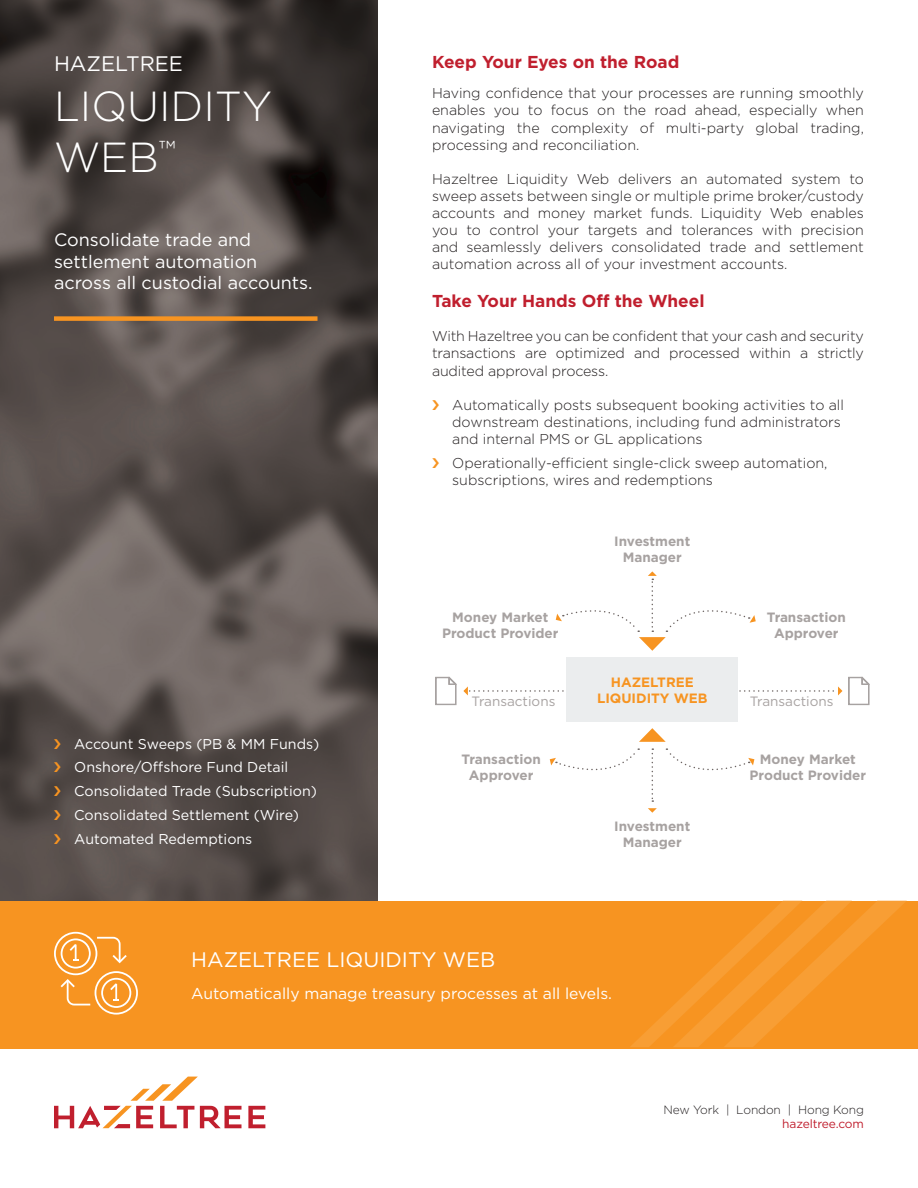
<style>
.page{position:relative;width:918px;height:1188px;background:#fff}
.page>*{position:absolute;margin:0;border:0;box-sizing:border-box;transform-origin:0 0}
.t1{font:300 42px/50.4px "Gotham";color:#fff}
.t2{font:21px "Gotham";color:#fff}
.t3{font:18px/21.6px "Gotham";color:#fff}
.t4{font:700 17.25px "Gotham";color:#c01f2e}
.t5{font:15.75px "Gotham";color:#fff}
.t6{font:300 14.25px/17.1px "Gotham";color:#231f20;text-align:justify}
.t7{font:14.25px/23.9px "Gotham";color:#fff}
.t8{font:700 13.5px/16.2px "Gotham";color:#a7a2a1;text-align:center}
.t9{font:13.5px "Gotham";color:#a7a2a1}
.t10{font:700 13.5px/16.2px "Gotham";color:#f79421;text-align:center}
.t11{font:300 12px "Gotham";letter-spacing:-.01em;color:#231f20}
.t12{font:12px "Gotham";letter-spacing:-.01em;color:#c01f2e}
</style>
<div class="page">
<img style="left:0;top:0;width:378px;height:901px">
<div style="left:0;top:901px;width:918px;height:148px;background:#f79421"></div>
<svg style="left:630px;top:901px;width:276px;height:146px"></svg>
<div style="left:54px;top:316px;width:264px;height:5px;background:#f79421"></div>
<svg style="left:248px;top:1106px;width:17px;height:22px"></svg>
<svg style="left:54px;top:1077px;width:188px;height:51px"></svg>
<svg style="left:54px;top:932px;width:84px;height:83px"></svg>
<div style="left:567px;top:657px;width:171px;height:65px;background:#ebedee"></div>
<svg style="left:639px;top:728px;width:27px;height:14px"></svg>
<svg style="left:652px;top:748px;width:1px;height:54px"></svg>
<svg style="left:435px;top:677px;width:22px;height:28px"></svg>
<svg style="left:848px;top:677px;width:22px;height:28px"></svg>
<svg style="left:648px;top:808px;width:9px;height:5px"></svg>
<svg style="left:463px;top:686px;width:379px;height:9px"></svg>
<svg style="left:666px;top:748px;width:88px;height:23px"></svg>
<svg style="left:550px;top:748px;width:89px;height:23px"></svg>
<svg style="left:556px;top:571px;width:200px;height:80px"></svg>
<svg style="left:54px;top:739px;width:7px;height:10px"></svg>
<svg style="left:54px;top:762px;width:7px;height:10px"></svg>
<svg style="left:54px;top:786px;width:7px;height:10px"></svg>
<svg style="left:54px;top:810px;width:7px;height:10px"></svg>
<svg style="left:54px;top:834px;width:7px;height:10px"></svg>
<h2 class="t2" style="left:54px;top:50px;width:131px">HAZELTREE</h2>
<h1 class="t1" style="left:54px;top:80px;width:220px">LIQUIDITY<br>WEB<sup>™</sup></h1>
<p class="t3" style="left:54px;top:229px;width:260px">Consolidate trade and settlement automation across all custodial accounts.</p>
<p class="t7" style="left:74px;top:731px;width:246px">Account Sweeps (PB &amp; MM Funds)<br>Onshore/Offshore Fund Detail<br>Consolidated Trade (Subscription)<br>Consolidated Settlement (Wire)<br>Automated Redemptions</p>
<p class="t4" style="left:432px;top:50px;width:249px">Keep Your Eyes on the Road</p>
<p class="t6" style="left:432px;top:84px;width:434px">Having confidence that your processes are running smoothly enables you to focus on the road ahead, especially when navigating the complexity of multi-party global trading, processing and reconciliation.</p>
<p class="t6" style="left:432px;top:170px;width:434px">Hazeltree Liquidity Web delivers an automated system to sweep assets between single or multiple prime broker/custody accounts and money market funds. Liquidity Web enables you to control your targets and tolerances with precision and seamlessly delivers consolidated trade and settlement automation across all of your investment accounts.</p>
<p class="t4" style="left:432px;top:290px;width:274px">Take Your Hands Off the Wheel</p>
<p class="t6" style="left:432px;top:327px;width:434px">With Hazeltree you can be confident that your cash and security transactions are optimized and processed within a strictly audited approval process.</p>
<p class="t6" style="left:452px;top:396px;width:393px;text-align:left">Automatically posts subsequent booking activities to all downstream destinations, including fund administrators and internal PMS or GL applications</p>
<p class="t6" style="left:452px;top:454px;width:377px">Operationally-efficient single-click sweep automation, subscriptions, wires and redemptions</p>
<p class="t8" style="left:614px;top:533px;width:78px">Investment<br>Manager</p>
<p class="t8" style="left:442px;top:609px;width:118px">Money Market<br>Product Provider</p>
<p class="t8" style="left:767px;top:609px;width:81px">Transaction<br>Approver</p>
<p class="t10" style="left:597px;top:674px;width:112px">HAZELTREE<br>LIQUIDITY WEB</p>
<p class="t9" style="left:472px;top:692px;width:85px">Transactions</p>
<p class="t9" style="left:750px;top:692px;width:85px">Transactions</p>
<p class="t8" style="left:462px;top:751px;width:81px">Transaction<br>Approver</p>
<p class="t8" style="left:614px;top:818px;width:78px">Investment<br>Manager</p>
<p class="t8" style="left:750px;top:751px;width:118px">Money Market<br>Product Provider</p>
<h2 class="t2" style="left:191px;top:946px;width:306px">HAZELTREE LIQUIDITY WEB</h2>
<p class="t5" style="left:191px;top:984px;width:422px">Automatically manage treasury processes at all levels.</p>
<p class="t11" style="left:663px;top:1102px;width:202px">New York | London | Hong Kong</p>
<p class="t12" style="left:782px;top:1116px;width:83px">hazeltree.com</p>
</div>
